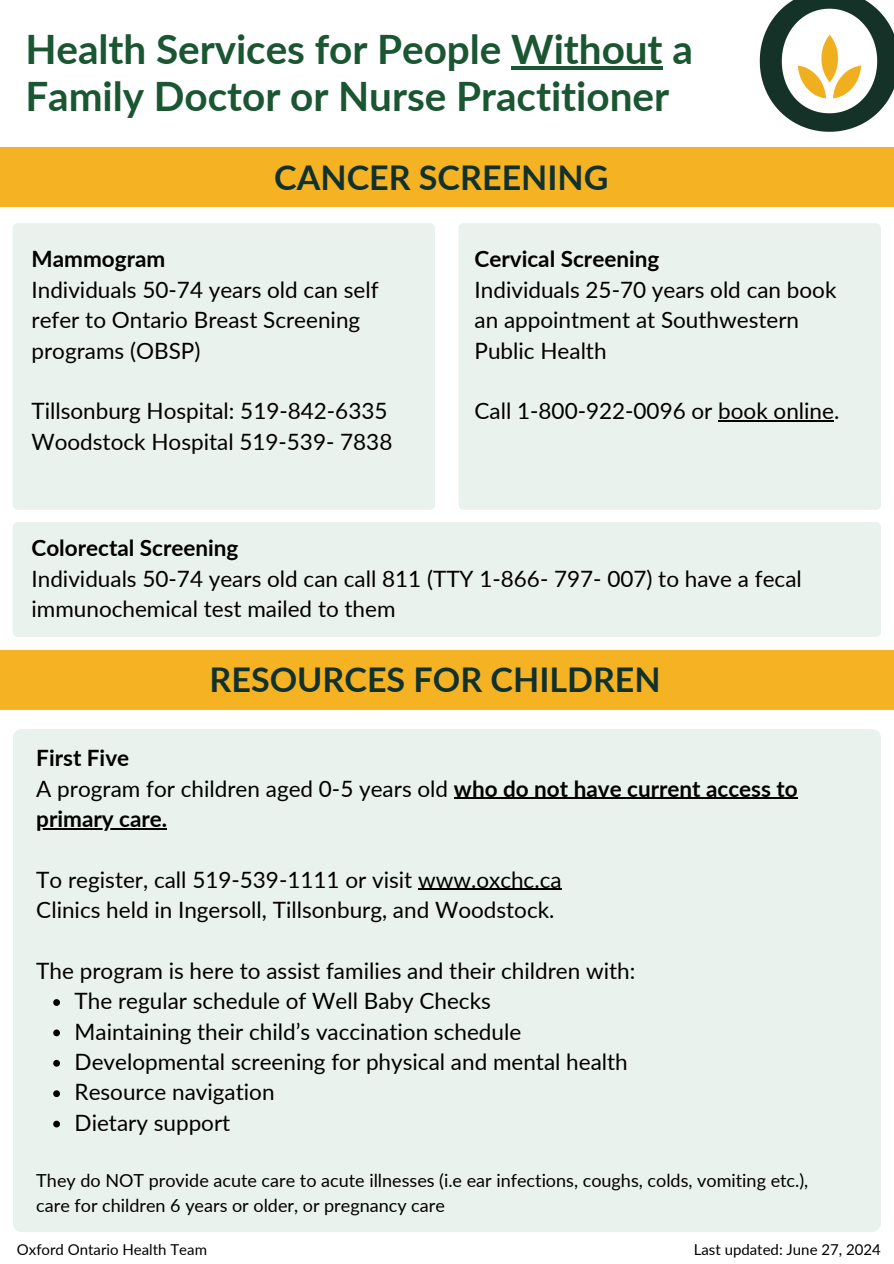
<style>
.page{position:relative;width:894px;height:1264px;background:#fff}
.page>*{position:absolute;margin:0;border:0;box-sizing:border-box;transform-origin:0 0}
.t1{font:700 40.5px/47.2px "Lato";color:#1b5633}
.t2{font:700 34.05px "Lato";color:#11322c}
.t3{font:22.5px/30.3px "Lato";color:#000}
.t4{font:700 22.5px/30.3px "Lato";color:#000}
.t5{font:18px/24.8px "Lato";color:#000}
.t6{font:15px "Lato";color:#000}
.s1{font-weight:700}
.s2{font-weight:400}
</style>
<div class="page">
<div style="left:0;top:147px;width:893px;height:60px;background:#f5b324"></div>
<div style="left:13px;top:223px;width:422px;height:286px;background:#e9f2ed;border-radius:5px"></div>
<div style="left:458px;top:223px;width:422px;height:286px;background:#e9f2ed;border-radius:5px"></div>
<img style="left:759px;top:0;width:134px;height:132px">
<hr style="left:718px;top:420px;width:115px;height:1px;background:#000">
<div style="left:13px;top:522px;width:867px;height:115px;background:#e9f2ed;border-radius:5px"></div>
<div style="left:0;top:650px;width:893px;height:60px;background:#f5b324"></div>
<div style="left:13px;top:729px;width:867px;height:502px;background:#e9f2ed;border-radius:9px"></div>
<hr style="left:454px;top:797px;width:343px;height:1px;background:#000">
<hr style="left:36px;top:828px;width:131px;height:1px;background:#000">
<hr style="left:418px;top:888px;width:143px;height:2px;background:#000">
<svg style="left:53px;top:999px;width:7px;height:6px"></svg>
<svg style="left:53px;top:1029px;width:7px;height:7px"></svg>
<svg style="left:53px;top:1059px;width:7px;height:7px"></svg>
<svg style="left:53px;top:1090px;width:7px;height:7px"></svg>
<svg style="left:53px;top:1120px;width:7px;height:7px"></svg>
<hr style="left:511px;top:66px;width:151px;height:4px;background:#1b5633">
<p class="t1" style="left:25px;top:25px;width:669px">Health Services for People Without a<br>Family Doctor or Nurse Practitioner</p>
<p class="t2" style="left:274px;top:156px;width:336px">CANCER SCREENING</p>
<h1 class="t3" style="left:31px;top:243px;width:348px"><span class="s1">Mammogram<br></span>Individuals 50-74 years old can self refer to Ontario Breast Screening programs (OBSP)</h1>
<h2 class="t3" style="left:31px;top:395px;width:362px">Tillsonburg Hospital: 519-842-6335<br>Woodstock Hospital 519-539- 7838</h2>
<h3 class="t3" style="left:474px;top:243px;width:363px"><span class="s1">Cervical Screening<br></span>Individuals 25-70 years old can book an appointment at Southwestern<br>Public Health</h3>
<h3 class="t3" style="left:474px;top:395px;width:366px">Call 1-800-922-0096 or book online.</h3>
<h3 class="t3" style="left:31px;top:532px;width:771px"><span class="s1">Colorectal Screening<br></span>Individuals 50-74 years old can call 811 (TTY 1-866- 797- 007) to have a fecal immunochemical test mailed to them</h3>
<h3 class="t2" style="left:209px;top:658px;width:452px">RESOURCES FOR CHILDREN</h3>
<h2 class="t4" style="left:36px;top:742px;width:762px">First Five<br><span class="s2">A program for children aged 0-5 years old</span> who do not have current access to</h2>
<h3 class="t4" style="left:36px;top:803px;width:132px">primary care.</h3>
<h3 class="t3" style="left:36px;top:863px;width:526px">To register, call 519-539-1111 or visit www.oxchc.ca<br>Clinics held in Ingersoll, Tillsonburg, and Woodstock.</h3>
<h3 class="t3" style="left:75px;top:955px;width:562px;text-indent:-38px">The program is here to assist families and their children with:<br>The regular schedule of Well Baby Checks<br>Maintaining their child’s vaccination schedule</h3>
<h3 class="t3" style="left:75px;top:1046px;width:554px">Developmental screening for physical and mental health</h3>
<p class="t3" style="left:75px;top:1076px;width:201px">Resource navigation</p>
<p class="t3" style="left:75px;top:1106px;width:157px">Dietary support</p>
<p class="t5" style="left:36px;top:1167px;width:773px">They do NOT provide acute care to acute illnesses (i.e ear infections, coughs, colds, vomiting etc.), care for children 6 years or older, or pregnancy care</p>
<p class="t6" style="left:17px;top:1240px;width:191px">Oxford Ontario Health Team</p>
<h4 class="t6" style="left:693px;top:1240px;width:188px">Last updated: June 27, 2024</h4>
</div>
